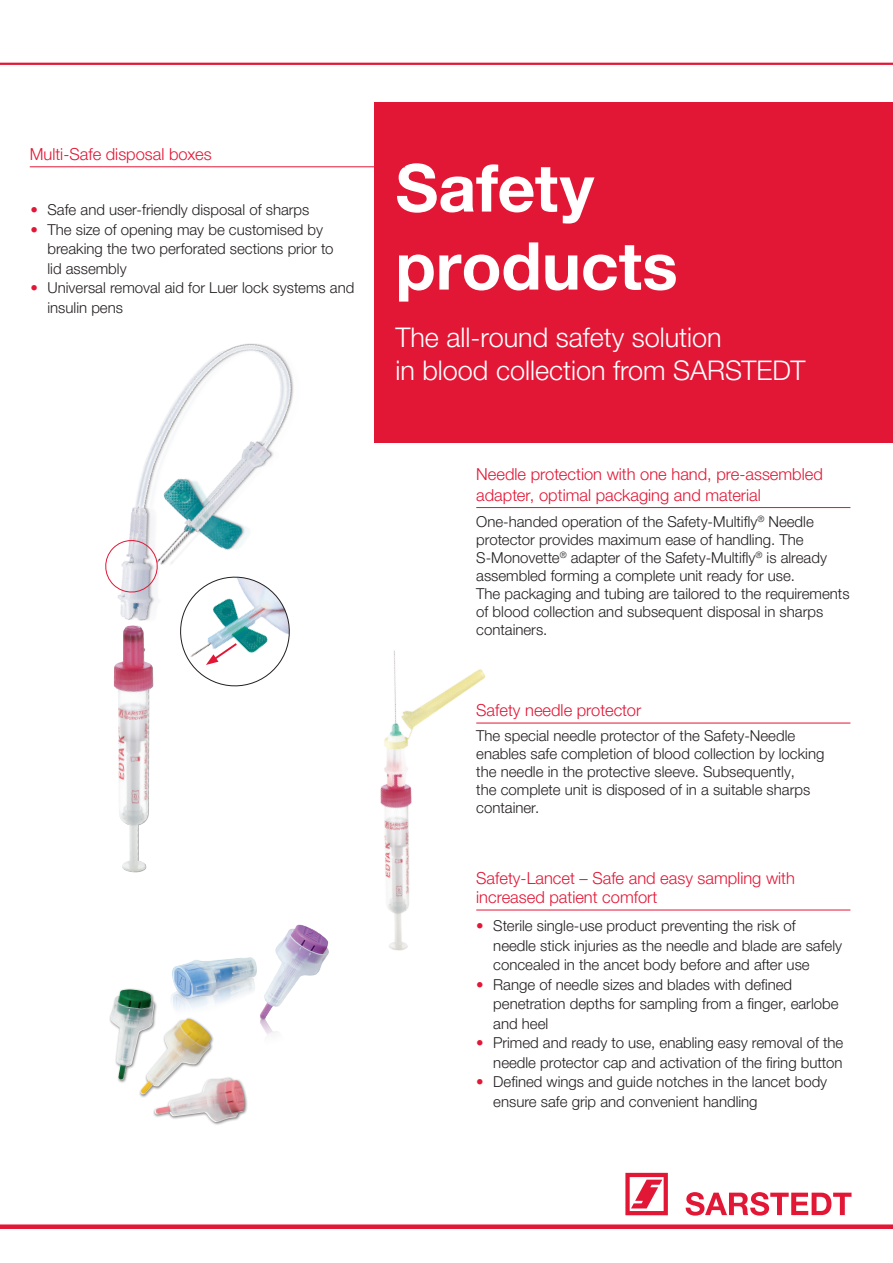
<style>
.page{position:relative;width:893px;height:1263px;background:#fff}
.page>*{position:absolute;margin:0;border:0;box-sizing:border-box;transform-origin:0 0}
.t1{font:700 66px/78px "Helvetica Neue LTW1 G";color:#fff}
.t2{font:300 27px/32.4px "Helvetica Neue LTW1 G";color:#fff}
.t3{font:300 16.5px/21px "Helvetica Neue LTW1 G";color:#e21736}
.t4{font:300 15px/18px "Helvetica Neue LTW1 G";color:#231f20}
.s1{color:#e21736}
</style>
<div class="page">
<div style="left:0;top:1224px;width:893px;height:5px;background:#e21736"></div>
<svg style="left:625px;top:1173px;width:43px;height:42px"></svg>
<svg style="left:686px;top:1192px;width:165px;height:23px"></svg>
<hr style="left:476px;top:723px;width:374px;height:1px;background:#e21736">
<img style="left:385px;top:669px;width:213px;height:282px">
<div style="left:153px;top:1076px;width:95px;height:50px;background:#231f20;opacity:.6"></div>
<img style="left:153px;top:1078px;width:92px;height:44px">
<div style="left:138px;top:1017px;width:76px;height:81px;background:#231f20;opacity:.6"></div>
<img style="left:139px;top:1050px;width:72px;height:47px">
<div style="left:109px;top:988px;width:49px;height:96px;background:#231f20;opacity:.6"></div>
<img style="left:110px;top:989px;width:45px;height:92px">
<img style="left:147px;top:924px;width:182px;height:126px">
<div style="left:374px;top:102px;width:519px;height:340px;background:#e21736"></div>
<hr style="left:0;top:63px;width:893px;height:2px;background:#e21736">
<img style="left:380px;top:442px;width:51px;height:425px">
<img style="left:113px;top:343px;width:292px;height:372px">
<img style="left:114px;top:625px;width:39px;height:247px">
<svg style="left:105px;top:537px;width:55px;height:58px"></svg>
<svg style="left:172px;top:568px;width:125px;height:126px"></svg>
<hr style="left:476px;top:507px;width:374px;height:1px;background:#e21736">
<hr style="left:476px;top:910px;width:374px;height:1px;background:#e21736">
<hr style="left:30px;top:167px;width:375px;height:1px;background:#e21736">
<p class="t3" style="left:30px;top:143px;width:184px">Multi-Safe disposal boxes</p>
<p class="t4" style="left:30px;top:201px;width:280px"><span class="s1">•</span> Safe and user-friendly disposal of sharps</p>
<p class="t4" style="left:47px;top:220px;width:288px;line-height:19.5px;text-indent:-17px"><span class="s1">•</span> The size of opening may be customised by breaking the two perforated sections prior to lid assembly</p>
<p class="t4" style="left:47px;top:278px;width:308px;line-height:19.5px;text-indent:-17px"><span class="s1">•</span> Universal removal aid for Luer lock systems and insulin pens</p>
<h1 class="t1" style="left:395px;top:149px;width:284px">Safety products</h1>
<h2 class="t2" style="left:395px;top:322px;width:411px">The all-round safety solution<br>in blood collection from SARSTEDT</h2>
<p class="t3" style="left:476px;top:463px;width:348px">Needle protection with one hand, pre-assembled adapter, optimal packaging and material</p>
<p class="t4" style="left:476px;top:513px;width:375px">One-handed operation of the Safety-Multifly<sup>®</sup> Needle protector provides maximum ease of handling. The S-Monovette<sup>®</sup> adapter of the Safety-Multifly<sup>®</sup> is already assembled forming a complete unit ready for use.<br>The packaging and tubing are tailored to the requirements of blood collection and subsequent disposal in sharps containers.</p>
<p class="t3" style="left:476px;top:700px;width:167px">Safety needle protector</p>
<p class="t4" style="left:476px;top:727px;width:350px">The special needle protector of the Safety-Needle enables safe completion of blood collection by locking the needle in the protective sleeve. Subsequently,<br>the complete unit is disposed of in a suitable sharps container.</p>
<p class="t3" style="left:476px;top:868px;width:320px;line-height:19.5px">Safety-Lancet – Safe and easy sampling with increased patient comfort</p>
<p class="t4" style="left:493px;top:916px;width:350px;line-height:19.5px;text-indent:-17px"><span class="s1">•</span> Sterile single-use product preventing the risk of needle stick injuries as the needle and blade are safely concealed in the ancet body before and after use</p>
<p class="t4" style="left:493px;top:974px;width:347px;line-height:19.5px;text-indent:-17px"><span class="s1">•</span> Range of needle sizes and blades with defined penetration depths for sampling from a finger, earlobe and heel</p>
<p class="t4" style="left:476px;top:1033px;width:369px;line-height:19.5px;text-align:right"><span class="s1">•</span> Primed and ready to use, enabling easy removal of the needle protector cap and activation of the firing button</p>
<p class="t4" style="left:493px;top:1072px;width:335px;line-height:19.5px;text-indent:-17px"><span class="s1">•</span> Defined wings and guide notches in the lancet body ensure safe grip and convenient handling</p>
</div>
